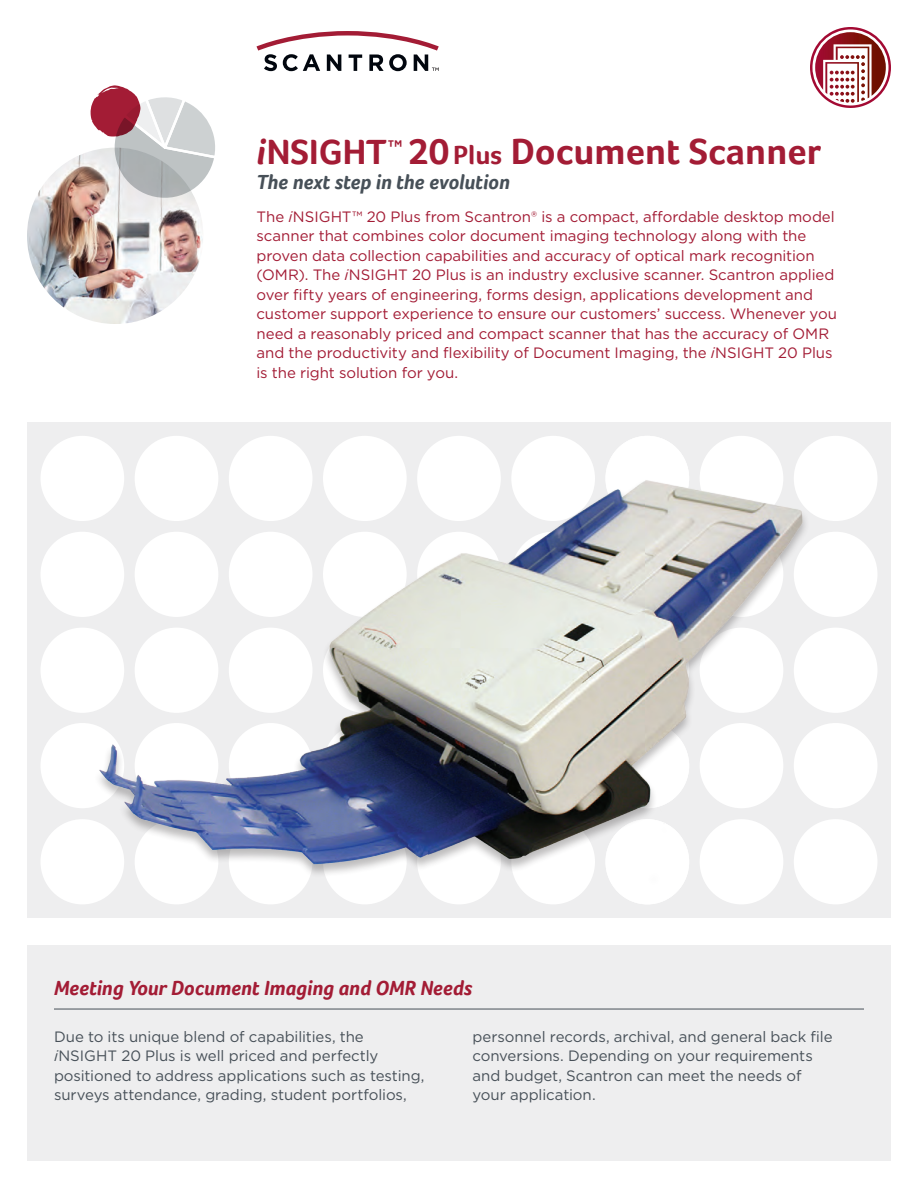
<style>
.page{position:relative;width:918px;height:1188px;background:#fff}
.page>*{position:absolute;margin:0;border:0;box-sizing:border-box;transform-origin:0 0}
.Page_TItle{font:700 37.5px "Foco";color:#a31c35}
.Body_Head_1_-_Span_C{font:italic 700 21px "Foco";color:#a31c35}
.Page_Subtitle{font:italic 700 21px "Foco";color:#475058}
.Intro_Copy{font:15px/19.5px "Gotham";letter-spacing:-.005em;color:#a31c35}
.Body_Copy{font:15px/19.5px "Gotham";letter-spacing:-.005em;color:#475058}
.s1{font-style:italic;font-size:36px}
.s2{font-size:36px}
.s3{font-size:27px}
.s4{font-style:italic}
</style>
<div class="page">
<div style="left:27px;top:422px;width:864px;height:496px;background:#eeeeef"></div>
<div style="left:41px;top:436px;width:83px;height:85px;background:#fff;border-radius:50%"></div>
<div style="left:41px;top:532px;width:83px;height:85px;background:#fff;border-radius:50%"></div>
<div style="left:41px;top:628px;width:83px;height:85px;background:#fff;border-radius:50%"></div>
<div style="left:41px;top:819px;width:83px;height:85px;background:#fff;border-radius:50%"></div>
<div style="left:41px;top:723px;width:83px;height:85px;background:#fff;border-radius:50%"></div>
<div style="left:135px;top:436px;width:83px;height:85px;background:#fff;border-radius:50%"></div>
<div style="left:700px;top:436px;width:83px;height:85px;background:#fff;border-radius:50%"></div>
<div style="left:135px;top:819px;width:83px;height:85px;background:#fff;border-radius:50%"></div>
<div style="left:700px;top:819px;width:83px;height:85px;background:#fff;border-radius:50%"></div>
<div style="left:229px;top:436px;width:84px;height:85px;background:#fff;border-radius:50%"></div>
<div style="left:794px;top:436px;width:83px;height:85px;background:#fff;border-radius:50%"></div>
<div style="left:794px;top:532px;width:83px;height:85px;background:#fff;border-radius:50%"></div>
<div style="left:229px;top:819px;width:84px;height:85px;background:#fff;border-radius:50%"></div>
<div style="left:794px;top:628px;width:83px;height:85px;background:#fff;border-radius:50%"></div>
<div style="left:794px;top:819px;width:83px;height:85px;background:#fff;border-radius:50%"></div>
<div style="left:794px;top:723px;width:83px;height:85px;background:#fff;border-radius:50%"></div>
<div style="left:323px;top:436px;width:84px;height:85px;background:#fff;border-radius:50%"></div>
<div style="left:323px;top:819px;width:84px;height:85px;background:#fff;border-radius:50%"></div>
<div style="left:417px;top:436px;width:84px;height:85px;background:#fff;border-radius:50%"></div>
<div style="left:417px;top:819px;width:84px;height:85px;background:#fff;border-radius:50%"></div>
<div style="left:511px;top:436px;width:84px;height:85px;background:#fff;border-radius:50%"></div>
<div style="left:511px;top:819px;width:84px;height:85px;background:#fff;border-radius:50%"></div>
<div style="left:605px;top:436px;width:84px;height:85px;background:#fff;border-radius:50%"></div>
<div style="left:605px;top:819px;width:84px;height:85px;background:#fff;border-radius:50%"></div>
<svg style="left:257px;top:31px;width:182px;height:40px"></svg>
<img style="left:93px;top:464px;width:718px;height:415px">
<svg style="left:810px;top:27px;width:81px;height:81px"></svg>
<div style="left:27px;top:945px;width:864px;height:216px;background:#eeeeef"></div>
<hr style="left:54px;top:1009px;width:810px;height:1px;background:#475058">
<img style="left:27px;top:148px;width:176px;height:176px;border-radius:88px">
<svg style="left:91px;top:85px;width:124px;height:122px"></svg>
<p class="Page_TItle" style="left:256px;top:129px;width:566px"><span class="s1">i</span><span class="s2">NSIGHT</span><sup>™</sup> 20 <span class="s3">Plus</span> Document Scanner</p>
<p class="Page_Subtitle" style="left:256px;top:170px;width:255px">The next step in the evolution</p>
<p class="Intro_Copy" style="left:256px;top:207px;width:582px">The <span class="s4">i</span>NSIGHT™ 20 Plus from Scantron® is a compact, affordable desktop model scanner that combines color document imaging technology along with the proven data collection capabilities and accuracy of optical mark recognition (OMR). The <span class="s4">i</span>NSIGHT 20 Plus is an industry exclusive scanner. Scantron applied over fifty years of engineering, forms design, applications development and customer support experience to ensure our customers’ success. Whenever you need a reasonably priced and compact scanner that has the accuracy of OMR and the productivity and flexibility of Document Imaging, the <span class="s4">i</span>NSIGHT 20 Plus is the right solution for you.</p>
<p class="Body_Head_1_-_Span_C" style="left:54px;top:976px;width:420px">Meeting Your Document Imaging and OMR Needs</p>
<p class="Body_Copy" style="left:54px;top:1026px;width:372px">Due to its unique blend of capabilities, the <span class="s4">i</span>NSIGHT 20 Plus is well priced and perfectly positioned to address applications such as testing, surveys attendance, grading, student portfolios,</p>
<p class="Body_Copy" style="left:472px;top:1026px;width:362px">personnel records, archival, and general back file conversions. Depending on your requirements and budget, Scantron can meet the needs of your application.</p>
</div>
